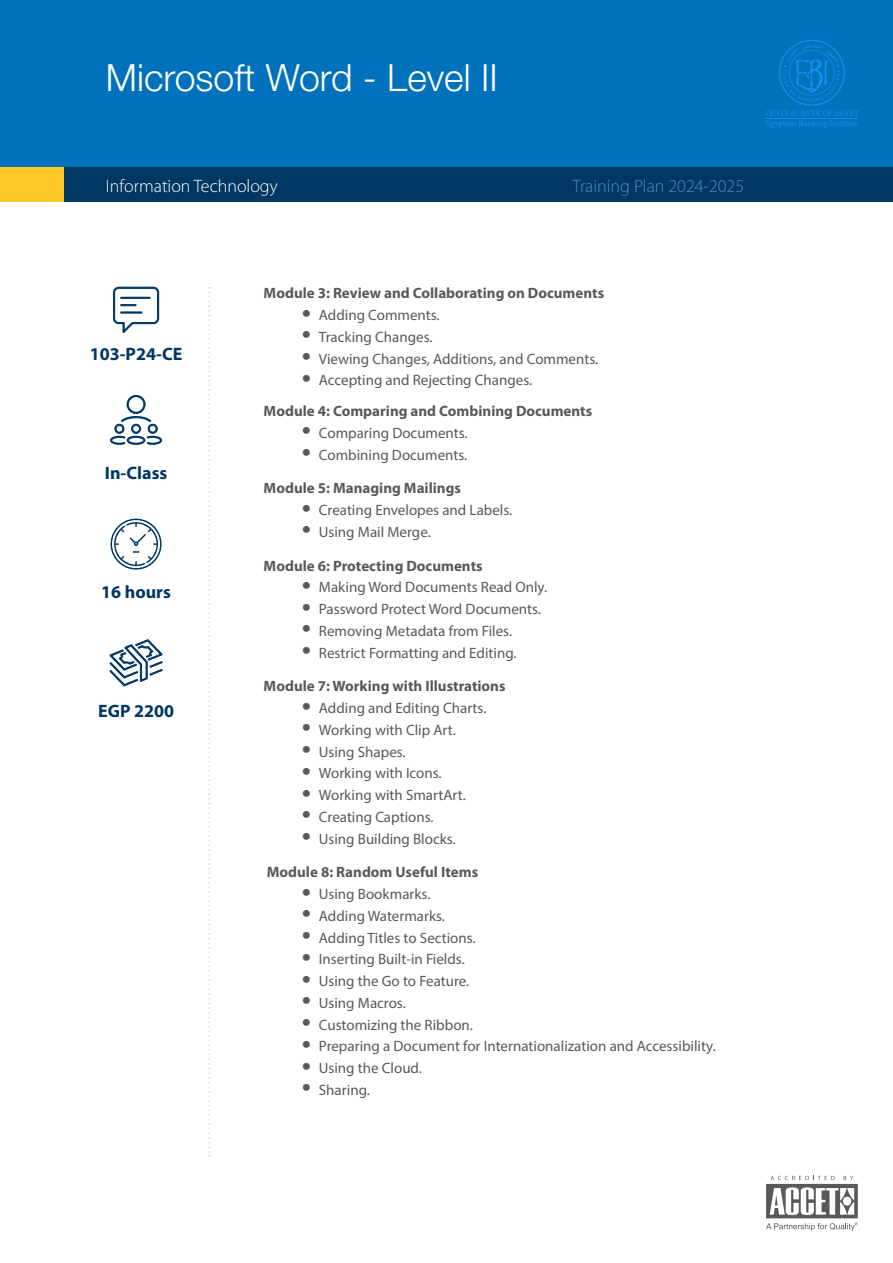
<style>
.page{position:relative;width:893px;height:1263px;background:#fff}
.page>*{position:absolute;margin:0;border:0;box-sizing:border-box;transform-origin:0 0}
.t1{font:300 37.5px "Helvetica Neue LT Std";color:#fff}
.t2{font:700 18px "Myriad Pro";color:#003763}
.t3{font:300 18px "Myriad Pro";color:#4a8ecc}
.t4{font:300 18px "Myriad Pro";color:#fff}
.t5{font:15px "Myriad Pro";color:#58595b}
.t6{font:700 15px/30.8px "Myriad Pro";color:#58595b}
.s1{font-size:33px}
.s2{font-weight:400;font-size:33px}
.s3{font-weight:400}
</style>
<div class="page">
<div style="left:0;top:0;width:893px;height:168px;background:#0072bc"></div>
<div style="left:0;top:168px;width:893px;height:34px;background:#003763"></div>
<div style="left:0;top:168px;width:64px;height:34px;background:#ffc828"></div>
<svg style="left:208px;top:287px;width:2px;height:870px"></svg>
<svg style="left:766px;top:1176px;width:92px;height:55px"></svg>
<svg style="left:765px;top:40px;width:93px;height:88px"></svg>
<svg style="left:110px;top:395px;width:52px;height:50px"></svg>
<svg style="left:113px;top:287px;width:46px;height:46px"></svg>
<svg style="left:109px;top:639px;width:54px;height:47px"></svg>
<svg style="left:111px;top:519px;width:51px;height:51px"></svg>
<h1 class="t1" style="left:106px;top:54px;width:393px">Microsoft Word - Level II</h1>
<p class="t4" style="left:106px;top:175px;width:173px">Information Technology</p>
<p class="t3" style="left:572px;top:175px;width:173px">Training Plan 2024-2025</p>
<p class="t2" style="left:90px;top:342px;width:94px">103-P24-CE</p>
<p class="t2" style="left:105px;top:461px;width:64px">In-Class</p>
<p class="t2" style="left:101px;top:580px;width:71px">16 hours</p>
<p class="t2" style="left:98px;top:699px;width:77px">EGP 2200</p>
<p class="t6" style="left:264px;top:277px;width:342px">Module 3: Review and Collaborating on Documents</p>
<p class="t5" style="left:302px;top:306px;width:139px"><span class="s1">•</span> Adding Comments.</p>
<p class="t5" style="left:302px;top:327px;width:132px"><span class="s1">•</span> Tracking Changes.</p>
<p class="t5" style="left:302px;top:349px;width:298px"><span class="s1">•</span> Viewing Changes, Additions, and Comments.</p>
<p class="t6" style="left:264px;top:364px;width:330px;text-indent:38px"><span class="s2">•</span> <span class="s3">Accepting and Rejecting Changes.<br></span>Module 4: Comparing and Combining Documents</p>
<p class="t5" style="left:302px;top:423px;width:167px"><span class="s1">•</span> Comparing Documents.</p>
<p class="t5" style="left:302px;top:445px;width:167px"><span class="s1">•</span> Combining Documents.</p>
<p class="t6" style="left:264px;top:472px;width:199px">Module 5: Managing Mailings</p>
<p class="t5" style="left:302px;top:501px;width:212px"><span class="s1">•</span> Creating Envelopes and Labels.</p>
<p class="t5" style="left:302px;top:522px;width:130px"><span class="s1">•</span> Using Mail Merge.</p>
<p class="t6" style="left:264px;top:550px;width:221px">Module 6: Protecting Documents</p>
<p class="t5" style="left:302px;top:578px;width:247px"><span class="s1">•</span> Making Word Documents Read Only.</p>
<p class="t5" style="left:302px;top:600px;width:241px"><span class="s1">•</span> Password Protect Word Documents.</p>
<p class="t5" style="left:302px;top:621px;width:212px"><span class="s1">•</span> Removing Metadata from Files.</p>
<p class="t5" style="left:302px;top:643px;width:216px"><span class="s1">•</span> Restrict Formatting and Editing.</p>
<p class="t6" style="left:264px;top:670px;width:243px">Module 7: Working with Illustrations</p>
<p class="t5" style="left:302px;top:699px;width:186px"><span class="s1">•</span> Adding and Editing Charts.</p>
<p class="t5" style="left:302px;top:720px;width:156px"><span class="s1">•</span> Working with Clip Art.</p>
<p class="t5" style="left:302px;top:742px;width:105px"><span class="s1">•</span> Using Shapes.</p>
<p class="t5" style="left:302px;top:764px;width:141px"><span class="s1">•</span> Working with Icons.</p>
<p class="t5" style="left:302px;top:786px;width:165px"><span class="s1">•</span> Working with SmartArt.</p>
<p class="t5" style="left:302px;top:807px;width:133px"><span class="s1">•</span> Creating Captions.</p>
<p class="t5" style="left:302px;top:829px;width:155px"><span class="s1">•</span> Using Building Blocks.</p>
<p class="t6" style="left:267px;top:856px;width:213px">Module 8: Random Useful Items</p>
<p class="t5" style="left:302px;top:885px;width:130px"><span class="s1">•</span> Using Bookmarks.</p>
<p class="t5" style="left:302px;top:906px;width:145px"><span class="s1">•</span> Adding Watermarks.</p>
<p class="t5" style="left:302px;top:928px;width:175px"><span class="s1">•</span> Adding Titles to Sections.</p>
<p class="t5" style="left:302px;top:950px;width:164px"><span class="s1">•</span> Inserting Built-in Fields.</p>
<p class="t5" style="left:302px;top:972px;width:169px"><span class="s1">•</span> Using the Go to Feature.</p>
<p class="t5" style="left:302px;top:993px;width:105px"><span class="s1">•</span> Using Macros.</p>
<p class="t5" style="left:302px;top:1015px;width:173px"><span class="s1">•</span> Customizing the Ribbon.</p>
<p class="t5" style="left:302px;top:1037px;width:415px"><span class="s1">•</span> Preparing a Document for Internationalization and Accessibility.</p>
<p class="t5" style="left:302px;top:1059px;width:122px"><span class="s1">•</span> Using the Cloud.</p>
<p class="t5" style="left:302px;top:1080px;width:70px"><span class="s1">•</span> Sharing.</p>
</div>
